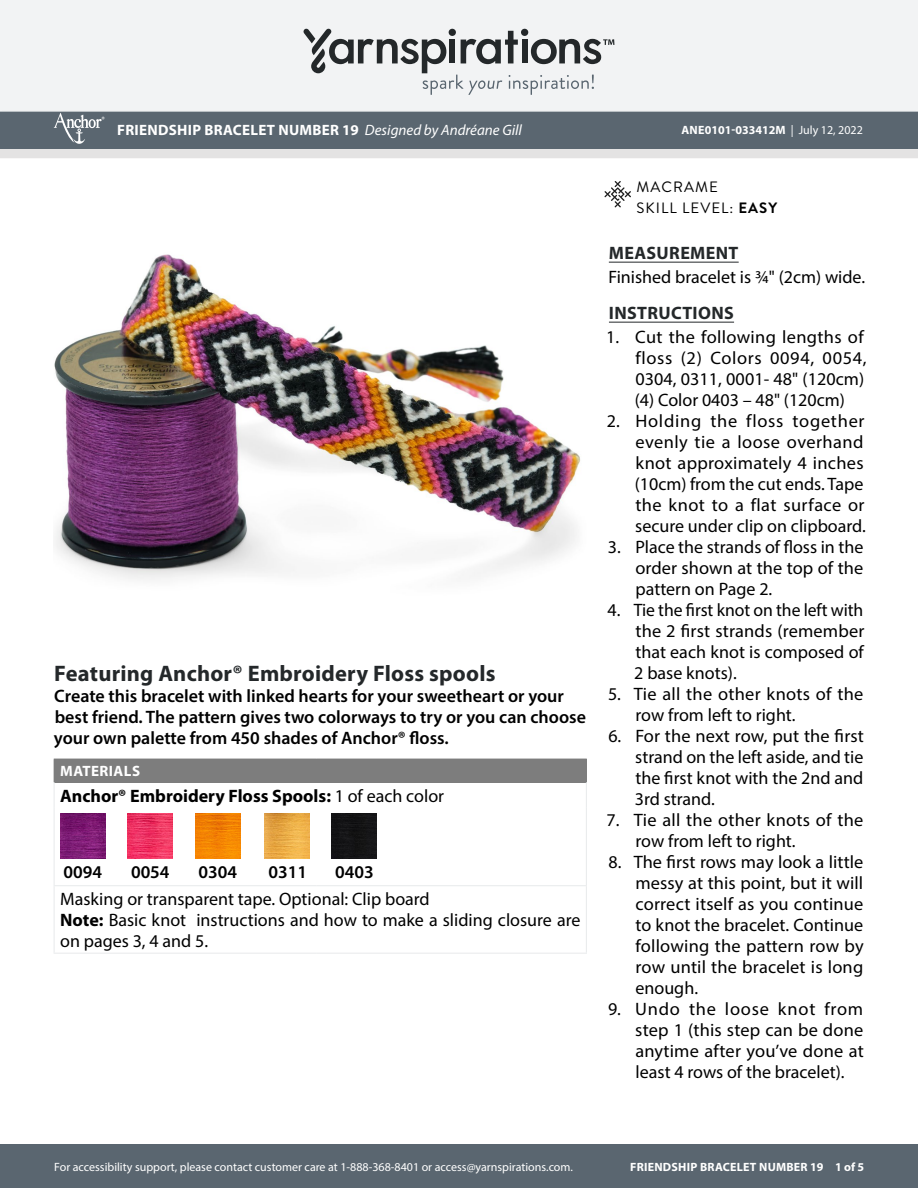
<style>
.page{position:relative;width:918px;height:1188px;background:#fff}
.page>*{position:absolute;margin:0;border:0;box-sizing:border-box;transform-origin:0 0}
.Featuring{font:700 22.5px "Myriad Pro";letter-spacing:.01em;color:#24282a}
.Material_-__Colors_i{font:18px/21px "Myriad Pro";color:#000;text-align:justify}
.Romance_Copy{font:600 18px/21px "Myriad Pro";color:#000}
.Material_-__Colors_i-2{font:18px/21px "Myriad Pro";letter-spacing:.02em;color:#000}
.Materials_-_Brand{font:700 18px "Myriad Pro";color:#000}
.Body_-__With_auto_st{font:18px "Myriad Pro";color:#000}
.Body_-_HEADERS_-_Und{font:700 18px "Myriad Pro";letter-spacing:.02em;color:#24282a}
.Diagram___Schematic{font:600 18px "Myriad Pro";color:#000}
.Materials_-__Header{font:700 15px "Myriad Pro";letter-spacing:.02em;color:#fff}
.Type_of_pattern___Sk{font:15px "Brandon Grotesque";letter-spacing:.07em;color:#000}
.t1{font:12px "Myriad Pro";color:#fff}
.t2{font:700 12px "Myriad Pro";letter-spacing:.02em;color:#fff}
.t3{font:700 12px "Myriad Pro";color:#fff}
.t4{font:500 6px "Avenir Next LT Pro";color:#fff}
.s1{font-weight:400;font-style:italic}
.s2{font-weight:400}
.s3{font-weight:700}
</style>
<div class="page">
<div style="left:0;top:1145px;width:918px;height:43px;background:#5a6670"></div>
<div style="left:0;top:148px;width:918px;height:10px;background:#e4e3e3"></div>
<div style="left:0;top:111px;width:918px;height:38px;background:#5a6670"></div>
<div style="left:0;top:0;width:918px;height:112px;background:#f2f3f4;border:2px solid #f2f3f4"></div>
<svg style="left:303px;top:29px;width:311px;height:66px"></svg>
<svg style="left:54px;top:113px;width:48px;height:31px"></svg>
<hr style="left:609px;top:262px;width:130px;height:1px;background:#24282a">
<hr style="left:609px;top:322px;width:125px;height:1px;background:#24282a">
<div style="left:54px;top:759px;width:532px;height:23px;background:#7d7d7d"></div>
<svg style="left:54px;top:782px;width:1px;height:26px"></svg>
<svg style="left:586px;top:759px;width:1px;height:49px"></svg>
<hr style="left:54px;top:808px;width:1px;height:77px;background:#eaeced">
<hr style="left:586px;top:808px;width:1px;height:77px;background:#eaeced">
<hr style="left:54px;top:886px;width:1px;height:67px;background:#eaeced">
<hr style="left:54px;top:953px;width:263px;height:1px;background:#eaeced">
<hr style="left:317px;top:953px;width:270px;height:1px;background:#eaeced">
<hr style="left:586px;top:886px;width:1px;height:67px;background:#eaeced">
<hr style="left:54px;top:885px;width:263px;height:1px;background:#eaeced">
<hr style="left:317px;top:885px;width:270px;height:1px;background:#eaeced">
<img style="left:60px;top:814px;width:45px;height:45px">
<img style="left:128px;top:814px;width:45px;height:45px">
<img style="left:195px;top:814px;width:45px;height:45px">
<img style="left:264px;top:814px;width:45px;height:45px">
<div style="left:332px;top:814px;width:45px;height:45px;background:#141416"></div>
<svg style="left:605px;top:181px;width:26px;height:26px"></svg>
<img style="left:54px;top:254px;width:526px;height:326px">
<p class="t4" style="left:101px;top:116px;width:5px">®</p>
<p class="Materials_-__Header" style="left:117px;top:120px;width:406px">FRIENDSHIP BRACELET NUMBER 19 <span class="s1">Designed by Andréane Gill</span></p>
<p class="t3" style="left:682px;top:123px;width:183px">ANE0101-033412M <span class="s2">| July 12, 2022</span></p>
<p class="Type_of_pattern___Sk" style="left:637px;top:177px;width:83px">MACRAME</p>
<p class="Type_of_pattern___Sk" style="left:637px;top:197px;width:142px">SKILL LEVEL: <span class="s3">EASY</span></p>
<p class="Featuring" style="left:54px;top:658px;width:443px">Featuring Anchor® Embroidery Floss spools</p>
<p class="Romance_Copy" style="left:54px;top:685px;width:534px">Create this bracelet with linked hearts for your sweetheart or your best friend. The pattern gives two colorways to try or you can choose your own palette from 450 shades of Anchor® floss.</p>
<p class="Materials_-__Header" style="left:60px;top:761px;width:81px">MATERIALS</p>
<p class="Materials_-_Brand" style="left:60px;top:784px;width:386px">Anchor® Embroidery Floss Spools: <span class="s2">1 of each color</span></p>
<p class="Diagram___Schematic" style="left:64px;top:861px;width:40px">0094</p>
<p class="Diagram___Schematic" style="left:131px;top:861px;width:40px">0054</p>
<p class="Diagram___Schematic" style="left:199px;top:861px;width:40px">0304</p>
<p class="Diagram___Schematic" style="left:268px;top:861px;width:40px">0311</p>
<p class="Diagram___Schematic" style="left:335px;top:861px;width:40px">0403</p>
<p class="Material_-__Colors_i" style="left:60px;top:888px;width:371px">Masking or transparent tape. Optional: Clip board</p>
<p class="Material_-__Colors_i" style="left:60px;top:909px;width:522px"><span class="s3">Note:</span> Basic knot instructions and how to make a sliding closure are on pages 3, 4 and 5.</p>
<p class="Body_-_HEADERS_-_Und" style="left:609px;top:241px;width:131px">MEASUREMENT</p>
<p class="Body_-__With_auto_st" style="left:608px;top:266px;width:258px">Finished bracelet is ¾" (2cm) wide.</p>
<p class="Body_-_HEADERS_-_Und" style="left:609px;top:301px;width:126px">INSTRUCTIONS</p>
<p class="Material_-__Colors_i-2" style="left:635px;top:326px;width:233px;text-indent:-29px">1. Cut the following lengths of floss (2) Colors 0094, 0054,<br>0304, 0311, 0001- 48" (120cm) (4) Color 0403 – 48" (120cm)</p>
<p class="Material_-__Colors_i" style="left:635px;top:410px;width:233px;text-align:left;text-indent:-28px">2. Holding the floss together evenly tie a loose overhand knot approximately 4 inches (10cm) from the cut ends. Tape the knot to a flat surface or secure under clip on clipboard.</p>
<p class="Material_-__Colors_i" style="left:636px;top:536px;width:229px;text-indent:-28px">3. Place the strands of floss in the order shown at the top of the pattern on Page 2.</p>
<p class="Material_-__Colors_i" style="left:634px;top:599px;width:232px;text-indent:-27px">4. Tie the first knot on the left with the 2 first strands (remember that each knot is composed of 2 base knots).</p>
<p class="Material_-__Colors_i" style="left:636px;top:683px;width:229px;text-indent:-28px">5. Tie all the other knots of the row from left to right.</p>
<p class="Material_-__Colors_i" style="left:635px;top:725px;width:231px;text-indent:-26px">6. For the next row, put the first strand on the left aside, and tie the first knot with the 2nd and 3rd strand.</p>
<p class="Material_-__Colors_i" style="left:636px;top:809px;width:229px;text-indent:-29px">7. Tie all the other knots of the row from left to right.</p>
<p class="Material_-__Colors_i" style="left:635px;top:851px;width:230px;text-indent:-27px">8. The first rows may look a little messy at this point, but it will correct itself as you continue to knot the bracelet. Continue following the pattern row by row until the bracelet is long enough.</p>
<p class="Material_-__Colors_i" style="left:635px;top:998px;width:230px;text-indent:-27px">9. Undo the loose knot from step 1 (this step can be done anytime after you’ve done at least 4 rows of the bracelet).</p>
<p class="t1" style="left:54px;top:1159px;width:520px">For accessibility support, please contact customer care at 1-888-368-8401 or access@yarnspirations.com.</p>
<p class="t2" style="left:630px;top:1159px;width:236px">FRIENDSHIP BRACELET NUMBER 19 1 of 5</p>
</div>
